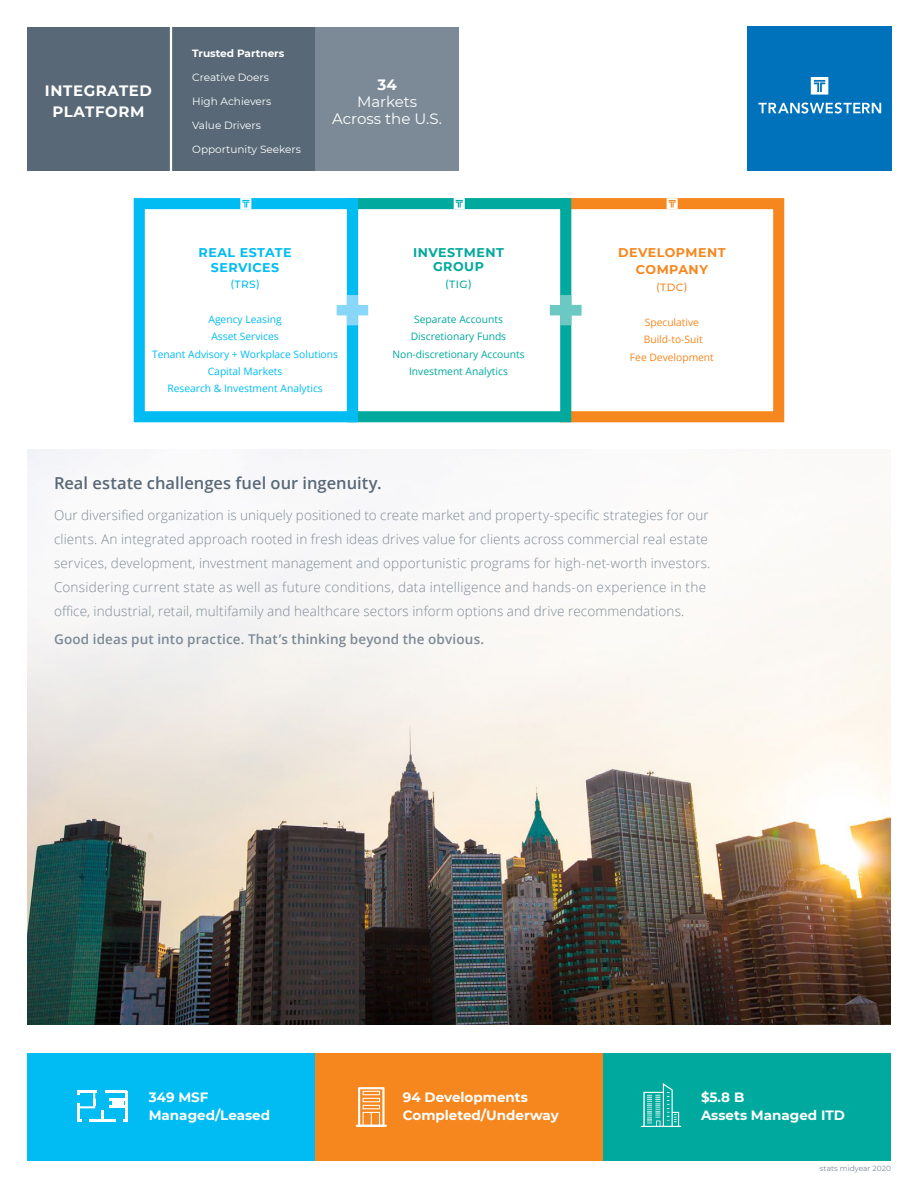
<style>
.page{position:relative;width:918px;height:1188px;background:#fff}
.page>*{position:absolute;margin:0;border:0;box-sizing:border-box;transform-origin:0 0}
.t1{font:600 16.5px "Open Sans";color:#586877}
.t2{font:700 15px/21px "Montserrat";letter-spacing:.04em;color:#fff;text-align:center}
.t3{font:15px/17.1px "Montserrat";color:#fff;text-align:center}
.t4{font:300 13.5px/24px "Open Sans";letter-spacing:.01em;color:#7c8a97}
.t5{font:700 13.5px/18px "Montserrat";color:#fff}
.t6{font:600 13.5px "Open Sans";letter-spacing:.01em;color:#7c8a97}
.t7{font:700 12.6px/17.4px "Montserrat";letter-spacing:.04em;color:#f6871f;text-align:center}
.t8{font:700 12.6px/15.8px "Montserrat";letter-spacing:.04em;color:#00bcf2;text-align:center}
.t9{font:700 12.6px/14.2px "Montserrat";letter-spacing:.04em;color:#00a99d;text-align:center}
.t10{font:10.5px "Montserrat";color:#fff}
.t11{font:700 10.5px "Montserrat";color:#fff}
.t12{font:500 10.5px "Montserrat";color:#f6871f}
.t13{font:500 10.5px "Montserrat";color:#00a99d}
.t14{font:500 10.5px "Montserrat";color:#00bcf2}
.t15{font:10.2px/17.4px "Open Sans";color:#00bcf2;text-align:center}
.t16{font:10.2px/17.4px "Open Sans";color:#00a99d;text-align:center}
.t17{font:10.2px/17.4px "Open Sans";color:#f6871f;text-align:center}
.t18{font:7.5px "Montserrat";color:#7c8a97}
</style>
<div class="page">
<img style="left:27px;top:449px;width:864px;height:576px">
<div style="left:27px;top:27px;width:144px;height:144px;background:#586877"></div>
<div style="left:171px;top:27px;width:144px;height:144px;background:#586877"></div>
<div style="left:27px;top:1053px;width:288px;height:108px;background:#00bcf2"></div>
<div style="left:315px;top:1053px;width:288px;height:108px;background:#f6871f"></div>
<div style="left:603px;top:1053px;width:288px;height:108px;background:#00a99d"></div>
<div style="left:315px;top:27px;width:144px;height:144px;background:#7c8a97"></div>
<hr style="left:170px;top:22px;width:2px;height:158px;background:#fff">
<div style="left:747px;top:27px;width:144px;height:144px;background:#0072bc"></div>
<svg style="left:758px;top:103px;width:123px;height:11px"></svg>
<svg style="left:811px;top:77px;width:17px;height:18px"></svg>
<hr style="left:356px;top:1125px;width:31px;height:2px;background:#fff">
<svg style="left:358px;top:1087px;width:27px;height:40px"></svg>
<div style="left:560px;top:198px;width:224px;height:224px;background:#fff;border:11px solid #f6871f"></div>
<svg style="left:667px;top:198px;width:11px;height:11px"></svg>
<div style="left:347px;top:198px;width:224px;height:224px;background:#fff;border:11px solid #00a99d"></div>
<svg style="left:454px;top:198px;width:11px;height:11px"></svg>
<div style="left:134px;top:198px;width:224px;height:224px;background:#fff;border:11px solid #00bcf2"></div>
<svg style="left:240px;top:198px;width:11px;height:11px"></svg>
<svg style="left:550px;top:295px;width:31px;height:30px"></svg>
<svg style="left:337px;top:295px;width:31px;height:30px"></svg>
<svg style="left:641px;top:1083px;width:40px;height:44px"></svg>
<hr style="left:125px;top:1091px;width:2px;height:31px;background:#fff">
<hr style="left:89px;top:1120px;width:27px;height:2px;background:#fff">
<hr style="left:105px;top:1091px;width:22px;height:2px;background:#fff">
<svg style="left:78px;top:1091px;width:25px;height:31px"></svg>
<svg style="left:110px;top:1098px;width:15px;height:9px"></svg>
<p class="t2" style="left:45px;top:79px;width:109px">INTEGRATED<br>PLATFORM</p>
<p class="t11" style="left:192px;top:46px;width:94px">Trusted Partners</p>
<p class="t10" style="left:192px;top:70px;width:78px">Creative Doers</p>
<p class="t10" style="left:192px;top:94px;width:81px">High Achievers</p>
<p class="t10" style="left:192px;top:118px;width:70px">Value Drivers</p>
<p class="t10" style="left:192px;top:142px;width:110px">Opportunity Seekers</p>
<p class="t2" style="left:378px;top:74px;width:21px">34</p>
<p class="t3" style="left:332px;top:93px;width:111px">Markets<br>Across the U.S.</p>
<p class="t8" style="left:199px;top:244px;width:95px">REAL ESTATE<br>SERVICES</p>
<p class="t14" style="left:230px;top:277px;width:31px">(TRS)</p>
<p class="t15" style="left:152px;top:310px;width:187px">Agency Leasing<br>Asset Services<br>Tenant Advisory + Workplace Solutions<br>Capital Markets<br>Research &amp; Investment Analytics</p>
<p class="t9" style="left:413px;top:244px;width:92px">INVESTMENT<br>GROUP</p>
<p class="t13" style="left:445px;top:277px;width:28px">(TIG)</p>
<p class="t16" style="left:392px;top:310px;width:134px">Separate Accounts<br>Discretionary Funds<br>Non-discretionary Accounts<br>Investment Analytics</p>
<p class="t7" style="left:618px;top:243px;width:109px">DEVELOPMENT<br>COMPANY</p>
<p class="t12" style="left:656px;top:280px;width:33px">(TDC)</p>
<p class="t17" style="left:630px;top:313px;width:85px">Speculative<br>Build-to-Suit<br>Fee Development</p>
<p class="t1" style="left:54px;top:472px;width:329px">Real estate challenges fuel our ingenuity.</p>
<p class="t4" style="left:54px;top:503px;width:658px">Our diversified organization is uniquely positioned to create market and property-specific strategies for our clients. An integrated approach rooted in fresh ideas drives value for clients across commercial real estate services, development, investment management and opportunistic programs for high-net-worth investors.<br>Considering current state as well as future conditions, data intelligence and hands-on experience in the office, industrial, retail, multifamily and healthcare sectors inform options and drive recommendations.</p>
<p class="t6" style="left:54px;top:630px;width:432px">Good ideas put into practice. That’s thinking beyond the obvious.</p>
<p class="t5" style="left:149px;top:1088px;width:123px">349 MSF<br>Managed/Leased</p>
<p class="t5" style="left:403px;top:1088px;width:157px">94 Developments<br>Completed/Underway</p>
<p class="t5" style="left:701px;top:1088px;width:146px">$5.8 B<br>Assets Managed ITD</p>
<p class="t18" style="left:820px;top:1164px;width:73px">stats midyear 2020</p>
</div>
